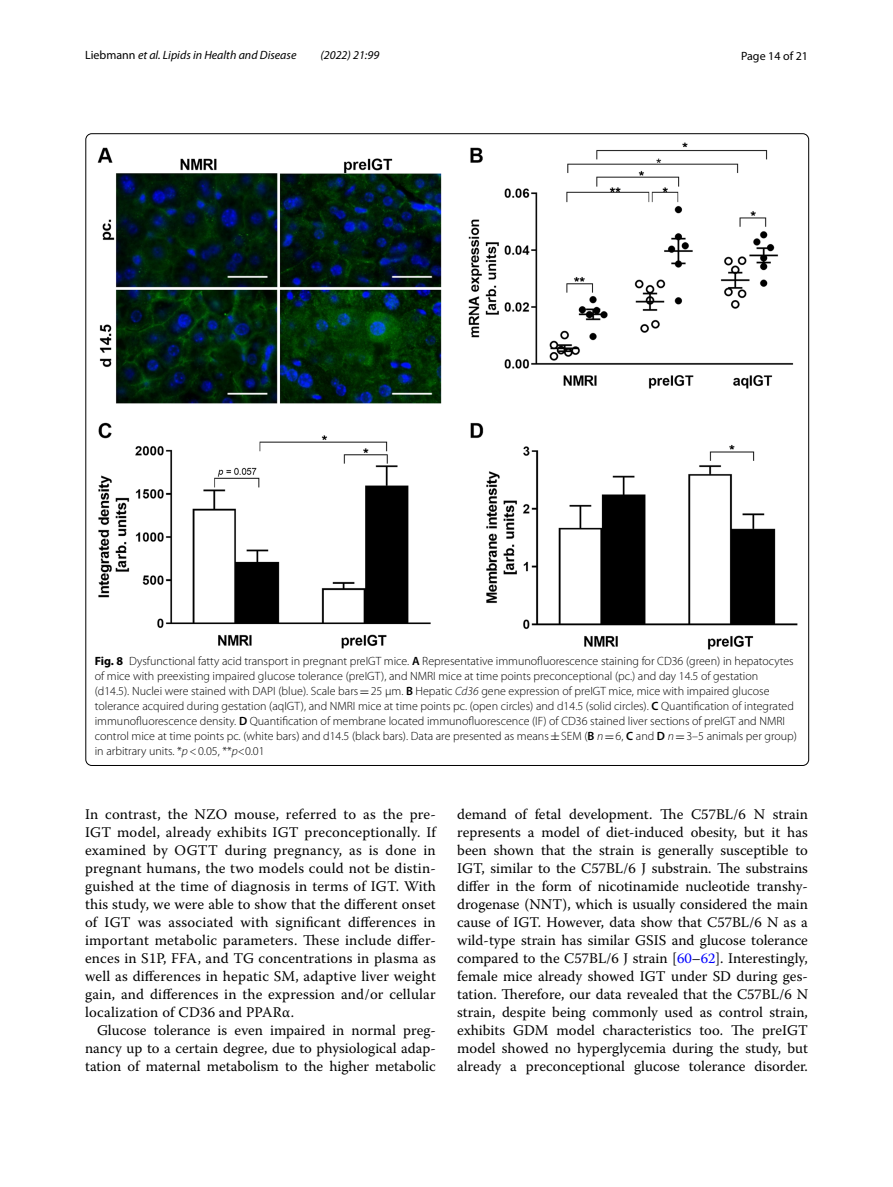
<style>
.page{position:relative;width:893px;height:1187px;background:#fff}
.page>*{position:absolute;margin:0;border:0;box-sizing:border-box;transform-origin:0 0}
.t1{font:14.7px/18px "Warnock Pro";color:#000;text-align:justify}
.t2{font:300 12px/15px "Myriad Pro";color:#000}
.t3{font:italic 12px "Myriad Pro";color:#000}
.t4{font:12px "Myriad Pro";color:#000}
.s1{font-style:normal}
.s2{font-weight:700}
.s3{font-weight:600}
.s4{font-family:"MTSY";font-weight:400}
.s5{font-style:italic}
.s6{color:#00f}
</style>
<div class="page">
<img style="left:97px;top:143px;width:700px;height:507px">
<p class="t3" style="left:85px;top:48px;width:213px"><span class="s1">Liebmann</span> et al. Lipids in Health and Disease</p>
<p class="t3" style="left:321px;top:48px;width:60px">(2022) 21:99</p>
<p class="t4" style="left:741px;top:48px;width:68px">Page 14 of 21</p>
<p class="t2" style="left:95px;top:653px;width:704px"><span class="s2">Fig. 8</span> Dysfunctional fatty acid transport in pregnant preIGT mice. <span class="s3">A</span> Representative immunofluorescence staining for CD36 (green) in hepatocytes of mice with preexisting impaired glucose tolerance (preIGT), and NMRI mice at time points preconceptional (pc.) and day 14.5 of gestation<br>(d14.5). Nuclei were stained with DAPI (blue). Scale bars<span class="s4">=</span>25 μm. <span class="s3">B</span> Hepatic <span class="s5">Cd36</span> gene expression of preIGT mice, mice with impaired glucose tolerance acquired during gestation (aqIGT), and NMRI mice at time points pc. (open circles) and d14.5 (solid circles). <span class="s3">C</span> Quantification of integrated immunofluorescence density. <span class="s3">D</span> Quantification of membrane located immunofluorescence (IF) of CD36 stained liver sections of preIGT and NMRI control mice at time points pc. (white bars) and d14.5 (black bars). Data are presented as means<span class="s4">±</span>SEM (<span class="s3">B</span> <span class="s5">n</span><span class="s4">=</span>6, <span class="s3">C</span> and <span class="s3">D</span> <span class="s5">n</span><span class="s4">=</span>3–5 animals per group) in arbitrary units. *<span class="s5">p</span>&lt;0.05, **<span class="s5">p</span>&lt;0.01</p>
<p class="t1" style="left:85px;top:804px;width:352px">In contrast, the NZO mouse, referred to as the pre-IGT model, already exhibits IGT preconceptionally. If examined by OGTT during pregnancy, as is done in pregnant humans, the two models could not be distin&shy;guished at the time of diagnosis in terms of IGT. With this study, we were able to show that the different onset of IGT was associated with significant differences in important metabolic parameters. These include differ&shy;ences in S1P, FFA, and TG concentrations in plasma as well as differences in hepatic SM, adaptive liver weight gain, and differences in the expression and/or cellular localization of CD36 and PPARα.</p>
<p class="t1" style="left:85px;top:1020px;width:352px;text-indent:12px">Glucose tolerance is even impaired in normal preg&shy;nancy up to a certain degree, due to physiological adap&shy;tation of maternal metabolism to the higher metabolic</p>
<p class="t1" style="left:457px;top:804px;width:352px">demand of fetal development. The C57BL/6 N strain represents a model of diet-induced obesity, but it has been shown that the strain is generally susceptible to IGT, similar to the C57BL/6 J substrain. The substrains differ in the form of nicotinamide nucleotide transhy&shy;drogenase (NNT), which is usually considered the main cause of IGT. However, data show that C57BL/6 N as a wild-type strain has similar GSIS and glucose tolerance compared to the C57BL/6 J strain [<span class="s6">60</span>–<span class="s6">62</span>]. Interestingly, female mice already showed IGT under SD during ges&shy;tation. Therefore, our data revealed that the C57BL/6 N strain, despite being commonly used as control strain, exhibits GDM model characteristics too. The preIGT model showed no hyperglycemia during the study, but already a preconceptional glucose tolerance disorder.</p>
</div>
